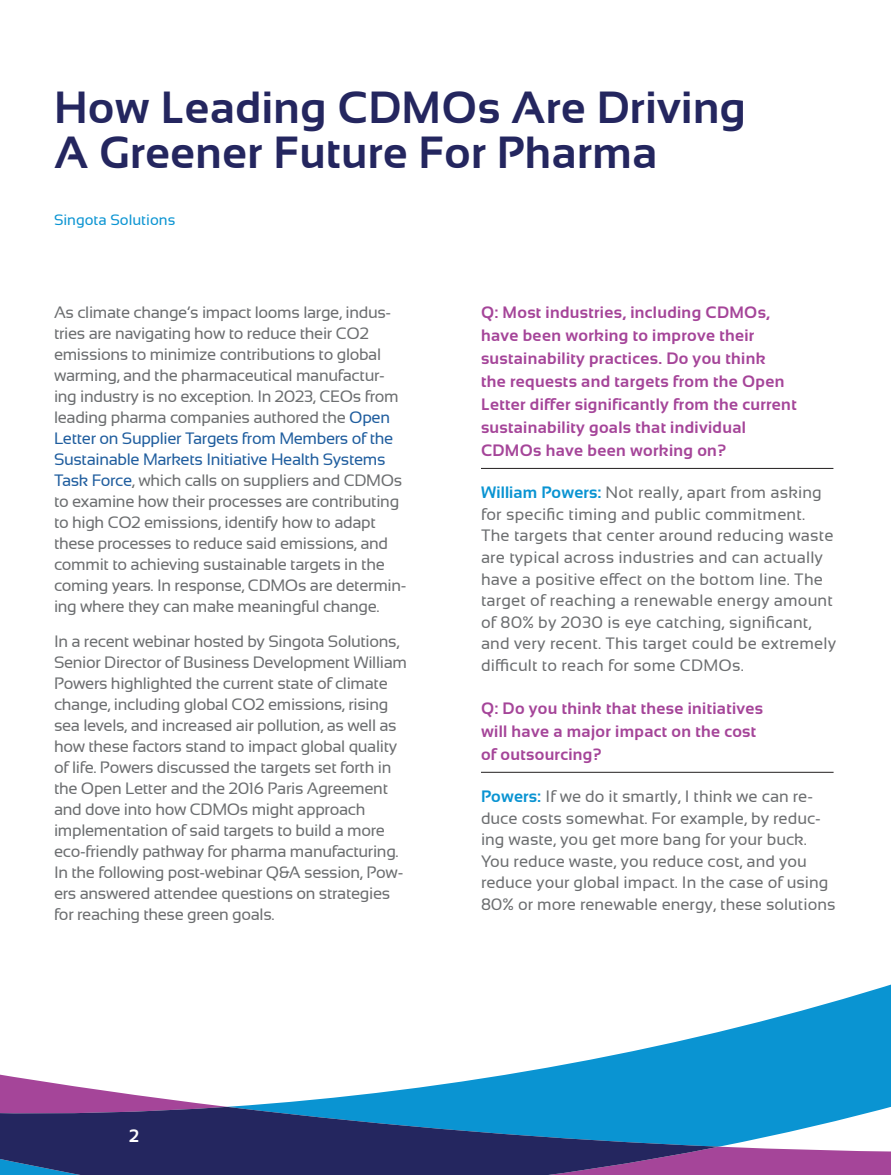
<style>
.page{position:relative;width:891px;height:1175px;background:#fff}
.page>*{position:absolute;margin:0;border:0;box-sizing:border-box;transform-origin:0 0}
.t1{font:700 45px/45px "Sansation";letter-spacing:.01em;color:#24265f}
.t2{font:700 18px "Sansation";color:#fff}
.t3{font:16.5px/21px "Sansation";letter-spacing:-.02em;color:#6c6e70}
.t4{font:16.5px/21.6px "Sansation";letter-spacing:.01em;color:#6c6e70}
.t5{font:700 16.5px/23.1px "Sansation";letter-spacing:.02em;color:#a54599}
.t6{font:16.5px/21.6px "Sansation";color:#6c6e70}
.t7{font:15px "Sansation";color:#0a94d2}
.s1{color:#1f5d9e}
.s2{font-weight:700;color:#0a94d2}
</style>
<div class="page">
<svg style="left:239px;top:984px;width:652px;height:162px"></svg>
<svg style="left:719px;top:1146px;width:172px;height:28px;background:#b05ba5"></svg>
<svg style="left:0;top:1074px;width:220px;height:32px"></svg>
<svg style="left:0;top:1106px;width:719px;height:68px;background:#264480"></svg>
<hr style="left:481px;top:468px;width:352px;height:1px;background:#221f1f">
<hr style="left:481px;top:772px;width:353px;height:1px;background:#221f1f">
<h1 class="t1" style="left:54px;top:89px;width:694px">How Leading CDMOs Are Driving<br>A Greener Future For Pharma</h1>
<p class="t7" style="left:54px;top:214px;width:123px">Singota Solutions</p>
<p class="t3" style="left:54px;top:303px;width:354px">As climate change’s impact looms large, indus&shy;tries are navigating how to reduce their CO2 emissions to minimize contributions to global warming, and the pharmaceutical manufactur&shy;ing industry is no exception. In 2023, CEOs from leading pharma companies authored the <span class="s1">Open Letter on Supplier Targets from Members of the Sustainable Markets Initiative Health Systems Task Force</span>, which calls on suppliers and CDMOs to examine how their processes are contributing to high CO2 emissions, identify how to adapt these processes to reduce said emissions, and commit to achieving sustainable targets in the coming years. In response, CDMOs are determin&shy;ing where they can make meaningful change.</p>
<p class="t3" style="left:54px;top:631px;width:355px">In a recent webinar hosted by Singota Solutions, Senior Director of Business Development William Powers highlighted the current state of climate change, including global CO2 emissions, rising sea levels, and increased air pollution, as well as how these factors stand to impact global quality of life. Powers discussed the targets set forth in the Open Letter and the 2016 Paris Agreement and dove into how CDMOs might approach implementation of said targets to build a more eco-friendly pathway for pharma manufacturing.<br>In the following post-webinar Q&amp;A session, Pow&shy;ers answered attendee questions on strategies for reaching these green goals.</p>
<p class="t5" style="left:481px;top:302px;width:317px">Q: Most industries, including CDMOs, have been working to improve their sustainability practices. Do you think<br>the requests and targets from the Open Letter differ significantly from the current sustainability goals that individual CDMOs have been working on?</p>
<p class="t4" style="left:481px;top:483px;width:357px"><span class="s2">William Powers:</span> Not really, apart from asking for specific timing and public commitment.<br>The targets that center around reducing waste are typical across industries and can actually have a positive effect on the bottom line. The target of reaching a renewable energy amount of 80% by 2030 is eye catching, significant, and very recent. This target could be extremely difÏcult to reach for some CDMOs.</p>
<p class="t5" style="left:481px;top:698px;width:284px">Q: Do you think that these initiatives will have a major impact on the cost of outsourcing?</p>
<p class="t6" style="left:481px;top:787px;width:356px"><span class="s2">Powers:</span> If we do it smartly, I think we can re&shy;duce costs somewhat. For example, by reduc&shy;ing waste, you get more bang for your buck.<br>You reduce waste, you reduce cost, and you reduce your global impact. In the case of using 80% or more renewable energy, these solutions</p>
<p class="t2" style="left:129px;top:1128px;width:12px">2</p>
</div>
